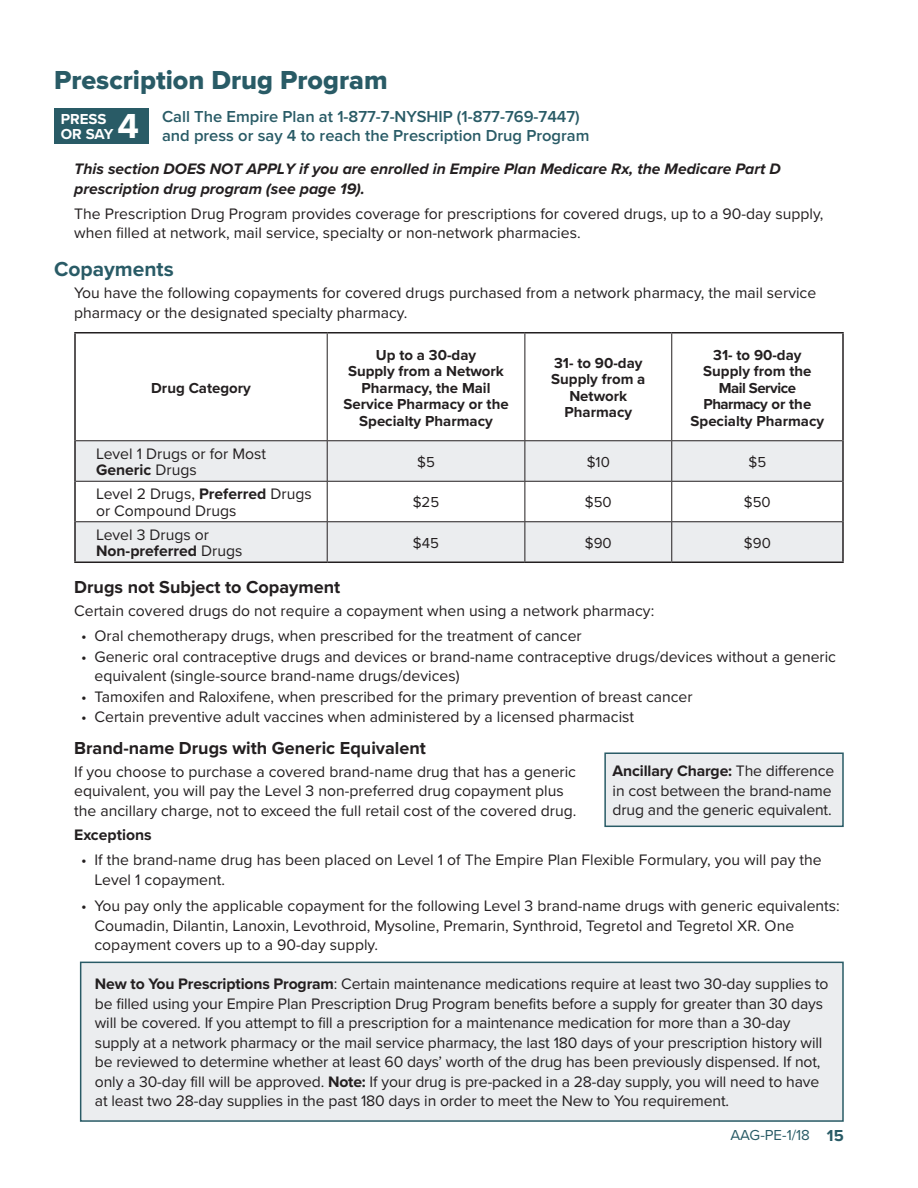
<style>
.page{position:relative;width:918px;height:1188px;background:#fff}
.page>*{position:absolute;margin:0;border:0;box-sizing:border-box;transform-origin:0 0}
._2018_AAG_PRESS_OR_S{font:700 36px "Proxima Nova";color:#fff}
._2018_AAG_Main_Heads{font:27px "Proxima Nova Extrabld";color:#295b66}
._2018_AAG_Secondary{font:700 21px "Proxima Nova";color:#295b66}
._2018_AAG_Tertiary_H{font:700 18px "Proxima Nova";color:#231f20}
._2018_AAG_Press_or_S{font:600 16.5px/19.5px "Proxima Nova";color:#295b66}
._2018_AAG_Callout_bo{font:15.75px/19.5px "Proxima Nova";letter-spacing:-.01em;color:#231f20}
._2018_AAG_body_bulle{font:15.75px/19.5px "Proxima Nova";color:#231f20}
._2018_AAG_body_10_5{font:15.75px/19.5px "Proxima Nova";color:#231f20}
._2018_AAG_body_10_5-2{font:italic 700 15.75px/19.5px "Proxima Nova";color:#231f20}
._2018_AAG_Drug_Copay{font:15.75px/16.5px "Proxima Nova";color:#231f20}
._2018_AAG_body_10_5-3{font:700 15.75px "Proxima Nova";color:#231f20}
._2018_AAG_Drug_Copay-2{font:700 15px/16.5px "Proxima Nova";color:#231f20;text-align:center}
._2018_AAG_Drug_Copay-3{font:15px "Proxima Nova";color:#231f20}
.t1{font:15px "Proxima Nova";color:#295b66}
._2018_AAG_PRESS_OR_S-2{font:700 15px/15px "Proxima Nova";color:#fff}
.s1{font-weight:700}
.s2{font-weight:700;font-size:16.5px}
</style>
<div class="page">
<svg style="left:76px;top:441px;width:766px;height:121px;fill:#ebedef"></svg>
<hr style="left:74px;top:332px;width:253px;height:2px;background:#231f20">
<hr style="left:74px;top:334px;width:2px;height:107px;background:#231f20">
<hr style="left:327px;top:332px;width:198px;height:2px;background:#231f20">
<hr style="left:525px;top:332px;width:147px;height:2px;background:#231f20">
<hr style="left:672px;top:332px;width:172px;height:2px;background:#231f20">
<hr style="left:842px;top:334px;width:2px;height:107px;background:#231f20">
<hr style="left:74px;top:441px;width:2px;height:40px;background:#231f20">
<hr style="left:842px;top:441px;width:2px;height:40px;background:#231f20">
<hr style="left:74px;top:481px;width:2px;height:41px;background:#231f20">
<hr style="left:842px;top:481px;width:2px;height:41px;background:#231f20">
<hr style="left:74px;top:522px;width:2px;height:40px;background:#231f20">
<hr style="left:842px;top:522px;width:2px;height:40px;background:#231f20">
<hr style="left:74px;top:562px;width:253px;height:1px;background:#231f20">
<hr style="left:327px;top:562px;width:198px;height:1px;background:#231f20">
<hr style="left:525px;top:562px;width:147px;height:1px;background:#231f20">
<hr style="left:672px;top:562px;width:172px;height:1px;background:#231f20">
<hr style="left:327px;top:334px;width:1px;height:106px;background:#231f20">
<hr style="left:525px;top:334px;width:1px;height:106px;background:#231f20">
<hr style="left:672px;top:334px;width:1px;height:106px;background:#231f20">
<hr style="left:327px;top:441px;width:1px;height:40px;background:#231f20">
<hr style="left:525px;top:441px;width:1px;height:40px;background:#231f20">
<hr style="left:672px;top:441px;width:1px;height:40px;background:#231f20">
<hr style="left:327px;top:482px;width:1px;height:39px;background:#231f20">
<hr style="left:525px;top:482px;width:1px;height:39px;background:#231f20">
<hr style="left:672px;top:482px;width:1px;height:39px;background:#231f20">
<hr style="left:327px;top:522px;width:1px;height:40px;background:#231f20">
<hr style="left:525px;top:522px;width:1px;height:40px;background:#231f20">
<hr style="left:672px;top:522px;width:1px;height:40px;background:#231f20">
<hr style="left:76px;top:440px;width:251px;height:1px;background:#231f20">
<hr style="left:327px;top:440px;width:198px;height:1px;background:#231f20">
<hr style="left:525px;top:440px;width:147px;height:1px;background:#231f20">
<hr style="left:672px;top:440px;width:170px;height:1px;background:#231f20">
<hr style="left:76px;top:481px;width:251px;height:1px;background:#231f20">
<hr style="left:327px;top:481px;width:198px;height:1px;background:#231f20">
<hr style="left:525px;top:481px;width:147px;height:1px;background:#231f20">
<hr style="left:672px;top:481px;width:170px;height:1px;background:#231f20">
<hr style="left:76px;top:521px;width:251px;height:1px;background:#231f20">
<hr style="left:327px;top:521px;width:198px;height:1px;background:#231f20">
<hr style="left:525px;top:521px;width:147px;height:1px;background:#231f20">
<hr style="left:672px;top:521px;width:170px;height:1px;background:#231f20">
<div style="left:54px;top:108px;width:94px;height:36px;background:#295b66"></div>
<div style="left:605px;top:753px;width:238px;height:73px;background:#ebedef"></div>
<div style="left:604px;top:752px;width:240px;height:75px;border:2px solid #295b66"></div>
<div style="left:81px;top:962px;width:762px;height:159px;background:#ebedef"></div>
<div style="left:80px;top:962px;width:764px;height:160px;border:2px solid #295b66"></div>
<p class="_2018_AAG_Main_Heads" style="left:54px;top:60px;width:335px">Prescription Drug Program</p>
<p class="_2018_AAG_Press_or_S" style="left:162px;top:107px;width:429px">Call The Empire Plan at 1-877-7-NYSHIP (1-877-769-7447) and press or say 4 to reach the Prescription Drug Program</p>
<p class="_2018_AAG_body_10_5-2" style="left:74px;top:159px;width:708px">This section DOES NOT APPLY if you are enrolled in Empire Plan Medicare Rx, the Medicare Part D prescription drug program (see page 19).</p>
<p class="_2018_AAG_body_10_5" style="left:74px;top:203px;width:751px">The Prescription Drug Program provides coverage for prescriptions for covered drugs, up to a 90-day supply, when filled at network, mail service, specialty or non-network pharmacies.</p>
<p class="_2018_AAG_Secondary" style="left:54px;top:253px;width:121px">Copayments</p>
<p class="_2018_AAG_body_10_5" style="left:74px;top:283px;width:744px">You have the following copayments for covered drugs purchased from a network pharmacy, the mail service pharmacy or the designated specialty pharmacy.</p>
<p class="_2018_AAG_PRESS_OR_S-2" style="left:61px;top:111px;width:54px">PRESS<br>OR SAY</p>
<p class="_2018_AAG_PRESS_OR_S" style="left:117px;top:99px;width:23px">4</p>
<p class="_2018_AAG_Drug_Copay-2" style="left:151px;top:379px;width:101px">Drug Category</p>
<p class="_2018_AAG_Drug_Copay-2" style="left:343px;top:346px;width:167px">Up to a 30-day<br>Supply from a Network<br>Pharmacy, the Mail<br>Service Pharmacy or the<br>Specialty Pharmacy</p>
<p class="_2018_AAG_Drug_Copay-2" style="left:551px;top:354px;width:96px">31- to 90-day<br>Supply from a<br>Network<br>Pharmacy</p>
<p class="_2018_AAG_Drug_Copay-2" style="left:691px;top:346px;width:135px">31- to 90-day<br>Supply from the<br>Mail Service<br>Pharmacy or the<br>Specialty Pharmacy</p>
<p class="_2018_AAG_Drug_Copay" style="left:96px;top:445px;width:172px">Level 1 Drugs or for Most<br><span class="s1">Generic</span> Drugs</p>
<p class="_2018_AAG_Drug_Copay-3" style="left:417px;top:451px;width:19px">$5</p>
<p class="_2018_AAG_Drug_Copay-3" style="left:587px;top:451px;width:25px">$10</p>
<p class="_2018_AAG_Drug_Copay-3" style="left:749px;top:451px;width:19px">$5</p>
<p class="_2018_AAG_Drug_Copay" style="left:96px;top:485px;width:217px">Level 2 Drugs, <span class="s1">Preferred</span> Drugs or Compound Drugs</p>
<p class="_2018_AAG_Drug_Copay-3" style="left:413px;top:491px;width:28px">$25</p>
<p class="_2018_AAG_Drug_Copay-3" style="left:585px;top:491px;width:28px">$50</p>
<p class="_2018_AAG_Drug_Copay-3" style="left:744px;top:491px;width:28px">$50</p>
<p class="_2018_AAG_Drug_Copay" style="left:96px;top:526px;width:148px">Level 3 Drugs or<br><span class="s1">Non-preferred</span> Drugs</p>
<p class="_2018_AAG_Drug_Copay-3" style="left:413px;top:532px;width:28px">$45</p>
<p class="_2018_AAG_Drug_Copay-3" style="left:585px;top:532px;width:28px">$90</p>
<p class="_2018_AAG_Drug_Copay-3" style="left:744px;top:532px;width:28px">$90</p>
<p class="_2018_AAG_Tertiary_H" style="left:74px;top:574px;width:268px">Drugs not Subject to Copayment</p>
<p class="_2018_AAG_body_10_5" style="left:74px;top:600px;width:582px">Certain covered drugs do not require a copayment when using a network pharmacy:</p>
<p class="_2018_AAG_body_bulle" style="left:81px;top:625px;width:502px">• Oral chemotherapy drugs, when prescribed for the treatment of cancer</p>
<p class="_2018_AAG_body_bulle" style="left:94px;top:646px;width:743px;text-indent:-14px">• Generic oral contraceptive drugs and devices or brand-name contraceptive drugs/devices without a generic equivalent (single-source brand-name drugs/devices)</p>
<p class="_2018_AAG_body_bulle" style="left:81px;top:686px;width:613px">• Tamoxifen and Raloxifene, when prescribed for the primary prevention of breast cancer</p>
<p class="_2018_AAG_body_bulle" style="left:81px;top:707px;width:555px">• Certain preventive adult vaccines when administered by a licensed pharmacist</p>
<p class="_2018_AAG_Tertiary_H" style="left:74px;top:734px;width:353px">Brand-name Drugs with Generic Equivalent</p>
<p class="_2018_AAG_body_10_5" style="left:74px;top:761px;width:504px">If you choose to purchase a covered brand-name drug that has a generic equivalent, you will pay the Level 3 non-preferred drug copayment plus the ancillary charge, not to exceed the full retail cost of the covered drug.</p>
<p class="_2018_AAG_body_10_5-3" style="left:74px;top:823px;width:79px">Exceptions</p>
<p class="_2018_AAG_body_bulle" style="left:95px;top:850px;width:729px;text-indent:-14px">• If the brand-name drug has been placed on Level 1 of The Empire Plan Flexible Formulary, you will pay the<br>Level 1 copayment.</p>
<p class="_2018_AAG_body_bulle" style="left:94px;top:895px;width:747px;text-indent:-14px">• You pay only the applicable copayment for the following Level 3 brand-name drugs with generic equivalents:<br>Coumadin, Dilantin, Lanoxin, Levothroid, Mysoline, Premarin, Synthroid, Tegretol and Tegretol XR. One copayment covers up to a 90-day supply.</p>
<p class="_2018_AAG_Callout_bo" style="left:613px;top:761px;width:223px"><span class="s1">Ancillary Charge:</span> The difference in cost between the brand-name drug and the generic equivalent.</p>
<p class="_2018_AAG_Callout_bo" style="left:95px;top:974px;width:735px"><span class="s1">New to You Prescriptions Program</span>: Certain maintenance medications require at least two 30-day supplies to be filled using your Empire Plan Prescription Drug Program benefits before a supply for greater than 30 days will be covered. If you attempt to fill a prescription for a maintenance medication for more than a 30-day supply at a network pharmacy or the mail service pharmacy, the last 180 days of your prescription history will be reviewed to determine whether at least 60 days’ worth of the drug has been previously dispensed. If not, only a 30-day fill will be approved. <span class="s1">Note:</span> If your drug is pre-packed in a 28-day supply, you will need to have at least two 28-day supplies in the past 180 days in order to meet the New to You requirement.</p>
<p class="t1" style="left:730px;top:1124px;width:115px">AAG-PE-1/18 <span class="s2">15</span></p>
</div>
